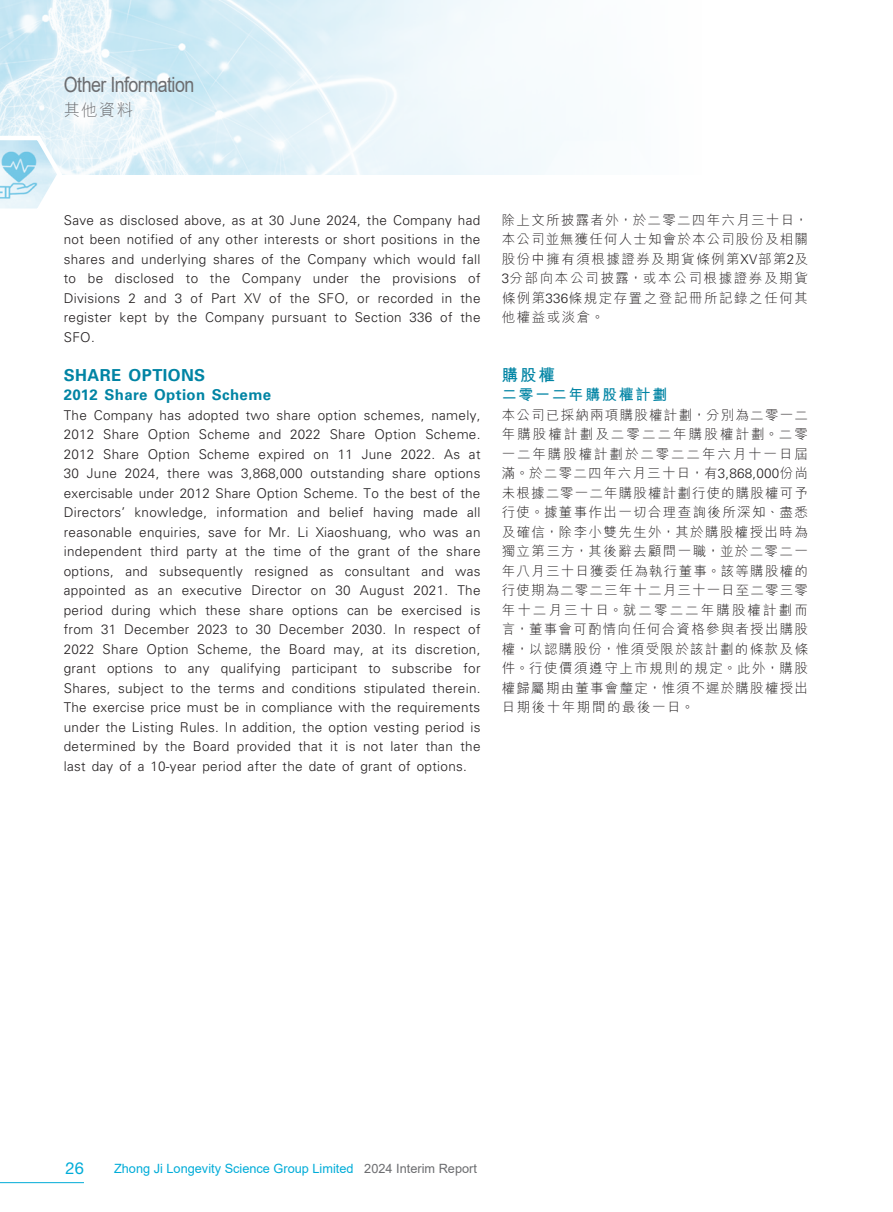
<style>
.page{position:relative;width:893px;height:1212px;background:#fff}
.page>*{position:absolute;margin:0;border:0;box-sizing:border-box;transform-origin:0 0}
.t1{font:21px "Arial";letter-spacing:-.03em;color:#6c6d70;scale:.85 1}
._03_H1{font:700 16.5px "Univers LT Std";letter-spacing:.025em;color:#0084a4}
.t2{font:300 16.5px "M Hei HK";color:#6c6d70}
._03_H1-2{font:700 16.5px "M Hei HK";color:#0084a4}
.t3{font:16.5px "Helvetica Neue LT Std";color:#00acd8}
._04___H2{font:700 15px "Univers LT Std";letter-spacing:.025em;color:#0084a4}
._04___H2-2{font:700 15px "M Hei HK";letter-spacing:.115em;color:#0084a4}
._01_Body_Text{font:300 13.5px/19.5px "Univers LT Std";letter-spacing:.025em;color:#231f20;text-align:justify}
._01_Body_Text-2{font:300 13.5px/19.5px "M Hei HK";letter-spacing:.115em;color:#231f20;text-align:justify}
.t4{font:12.75px "Arial";color:#00acd8}
.s1{font-family:"Univers LT Std"}
.s2{color:#6c6d70}
</style>
<div class="page">
<img style="left:0;top:0;width:569px;height:174px">
<svg style="left:0;top:132px;width:65px;height:77px"></svg>
<hr style="left:0;top:1182px;width:84px;height:1px;background:#00acd8">
<h1 class="t1" style="left:64px;top:71px;width:155px">Other Information</h1>
<p class="t2" style="left:64px;top:99px;width:71px">其他資料</p>
<p class="_01_Body_Text" style="left:64px;top:210px;width:418px">Save as disclosed above, as at 30 June 2024, the Company had not been notified of any other interests or short positions in the shares and underlying shares of the Company which would fall to be disclosed to the Company under the provisions of Divisions 2 and 3 of Part XV of the SFO, or recorded in the register kept by the Company pursuant to Section 336 of the SFO.</p>
<p class="_03_H1" style="left:64px;top:365px;width:143px">SHARE OPTIONS</p>
<p class="_04___H2" style="left:64px;top:386px;width:209px">2012 Share Option Scheme</p>
<p class="_01_Body_Text" style="left:64px;top:405px;width:418px">The Company has adopted two share option schemes, namely, 2012 Share Option Scheme and 2022 Share Option Scheme.<br>2012 Share Option Scheme expired on 11 June 2022. As at 30 June 2024, there was 3,868,000 outstanding share options exercisable under 2012 Share Option Scheme. To the best of the Directors’ knowledge, information and belief having made all reasonable enquiries, save for Mr. Li Xiaoshuang, who was an independent third party at the time of the grant of the share options, and subsequently resigned as consultant and was appointed as an executive Director on 30 August 2021. The period during which these share options can be exercised is from 31 December 2023 to 30 December 2030. In respect of 2022 Share Option Scheme, the Board may, at its discretion, grant options to any qualifying participant to subscribe for Shares, subject to the terms and conditions stipulated therein.<br>The exercise price must be in compliance with the requirements under the Listing Rules. In addition, the option vesting period is determined by the Board provided that it is not later than the last day of a 10-year period after the date of grant of options.</p>
<p class="_01_Body_Text-2" style="left:502px;top:209px;width:308px">除上文所披露者外，於二零二四年六月三十日，本公司並無獲任何人士知會於本公司股份及相關股份中擁有須根據證券及期貨條例第<span class="s1">XV</span>部第<span class="s1">2</span>及<span class="s1">3</span>分部向本公司披露，或本公司根據證券及期貨條例第<span class="s1">336</span>條規定存置之登記冊所記錄之任何其他權益或淡倉。</p>
<p class="_03_H1-2" style="left:502px;top:363px;width:55px">購股權</p>
<p class="_04___H2-2" style="left:502px;top:384px;width:167px">二零一二年購股權計劃</p>
<p class="_01_Body_Text-2" style="left:502px;top:404px;width:308px">本公司已採納兩項購股權計劃，分別為二零一二年購股權計劃及二零二二年購股權計劃。二零一二年購股權計劃於二零二二年六月十一日屆滿。於二零二四年六月三十日，有<span class="s1">3,868,000</span>份尚未根據二零一二年購股權計劃行使的購股權可予行使。據董事作出一切合理查詢後所深知、盡悉及確信，除李小雙先生外，其於購股權授出時為獨立第三方，其後辭去顧問一職，並於二零二一年八月三十日獲委任為執行董事。該等購股權的行使期為二零二三年十二月三十一日至二零三零年十二月三十日。就二零二二年購股權計劃而言，董事會可酌情向任何合資格參與者授出購股權，以認購股份，惟須受限於該計劃的條款及條件。行使價須遵守上市規則的規定。此外，購股權歸屬期由董事會釐定，惟須不遲於購股權授出日期後十年期間的最後一日。</p>
<p class="t3" style="left:66px;top:1158px;width:20px">26</p>
<p class="t4" style="left:114px;top:1160px;width:364px">Zhong Ji Longevity Science Group Limited <span class="s2">2024 Interim Report</span></p>
</div>
